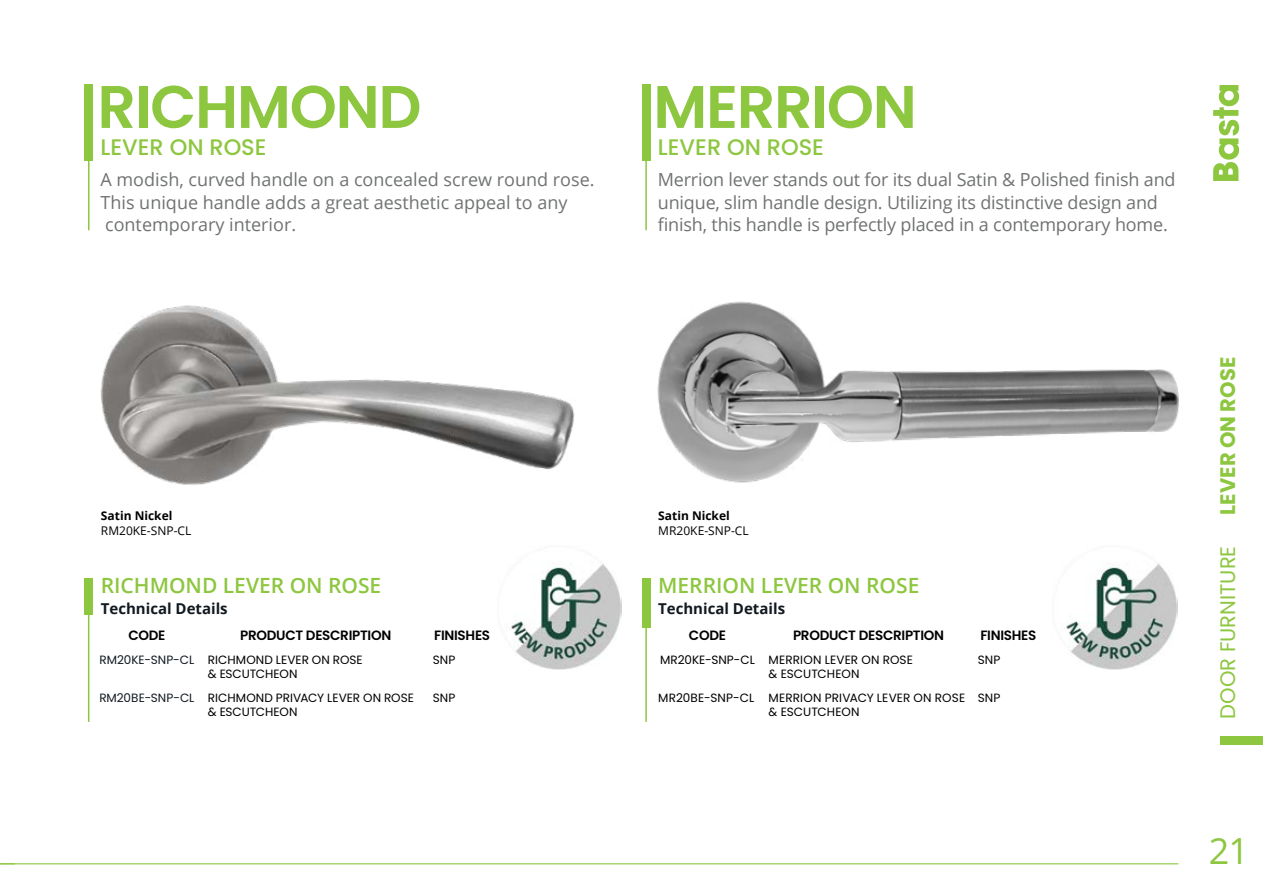
<style>
.page{position:relative;width:1263px;height:893px;background:#fff}
.page>*{position:absolute;margin:0;border:0;box-sizing:border-box;transform-origin:0 0}
.t1{font:600 60px "Poppins";letter-spacing:-.02em;color:#8dc63f}
.t2{font:36px "Open Sans";color:#8dc63f}
.t3{font:500 22.5px "Poppins";color:#8dc63f}
.t4{font:600 21px "Open Sans";color:#8dc63f}
.t5{font:21px "Poppins";color:#8dc63f}
.t6{font:700 21px "Poppins";color:#8dc63f}
.t7{font:18px/22.5px "Open Sans";letter-spacing:-.01em;color:#707272}
.t8{font:700 15px "Open Sans";color:#111921}
.t9{font:600 13.5px "Poppins";letter-spacing:-.02em;color:#000}
.t10{font:12px/13.5px "Poppins";letter-spacing:.005em;color:#000}
.t11{font:12px "Open Sans";color:#000}
.t12{font:700 12px "Open Sans";color:#000}
.s1{color:#111921}
</style>
<div class="page">
<svg style="left:1213px;top:85px;width:26px;height:96px"></svg>
<div style="left:1220px;top:736px;width:43px;height:9px;background:#8dc63f"></div>
<hr style="left:0;top:863px;width:1178px;height:1px;background:#8dc63f">
<svg style="left:0;top:863px;width:15px;height:1px"></svg>
<div style="left:84px;top:85px;width:9px;height:76px;background:#8dc63f"></div>
<hr style="left:88px;top:104px;width:1px;height:126px;background:#8dc63f">
<img style="left:100px;top:305px;width:475px;height:180px">
<div style="left:642px;top:85px;width:8px;height:76px;background:#8dc63f"></div>
<hr style="left:645px;top:104px;width:2px;height:126px;background:#8dc63f">
<img style="left:657px;top:301px;width:522px;height:182px">
<div style="left:84px;top:578px;width:9px;height:37px;background:#8dc63f"></div>
<hr style="left:88px;top:606px;width:1px;height:116px;background:#8dc63f">
<div style="left:642px;top:578px;width:8px;height:50px;background:#8dc63f"></div>
<hr style="left:645px;top:606px;width:2px;height:116px;background:#8dc63f">
<img style="left:507px;top:563px;width:114px;height:106px">
<img style="left:1062px;top:563px;width:115px;height:106px">
<h1 class="t1" style="left:97px;top:72px;width:325px">RICHMOND</h1>
<p class="t3" style="left:100px;top:134px;width:168px">LEVER ON ROSE</p>
<p class="t7" style="left:100px;top:168px;width:496px">A modish, curved handle on a concealed screw round rose.<br>This unique handle adds a great aesthetic appeal to any contemporary interior.</p>
<p class="t12" style="left:101px;top:507px;width:73px">Satin Nickel</p>
<p class="t11" style="left:101px;top:522px;width:92px">RM20KE-SNP-CL</p>
<p class="t4" style="left:101px;top:571px;width:282px">RICHMOND LEVER ON ROSE</p>
<p class="t8" style="left:101px;top:598px;width:128px">Technical Details</p>
<p class="t9" style="left:128px;top:627px;width:39px">CODE</p>
<p class="t9" style="left:240px;top:627px;width:153px">PRODUCT DESCRIPTION</p>
<p class="t9" style="left:434px;top:627px;width:57px">FINISHES</p>
<p class="t10" style="left:208px;top:653px;width:156px;text-indent:-108px"><span class="s1">RM20KE-SNP-CL</span> RICHMOND LEVER ON ROSE &amp; ESCUTCHEON</p>
<p class="t10" style="left:433px;top:653px;width:24px">SNP</p>
<p class="t10" style="left:208px;top:691px;width:208px;text-indent:-109px"><span class="s1">RM20BE-SNP-CL</span> RICHMOND PRIVACY LEVER ON ROSE &amp; ESCUTCHEON</p>
<p class="t10" style="left:433px;top:691px;width:24px">SNP</p>
<h1 class="t1" style="left:653px;top:72px;width:265px">MERRION</h1>
<p class="t3" style="left:658px;top:134px;width:168px">LEVER ON ROSE</p>
<p class="t7" style="left:658px;top:168px;width:519px">Merrion lever stands out for its dual Satin &amp; Polished finish and unique, slim handle design. Utilizing its distinctive design and finish, this handle is perfectly placed in a contemporary home.</p>
<p class="t12" style="left:658px;top:507px;width:73px">Satin Nickel</p>
<p class="t11" style="left:658px;top:522px;width:92px">MR20KE-SNP-CL</p>
<p class="t4" style="left:658px;top:571px;width:263px">MERRION LEVER ON ROSE</p>
<p class="t8" style="left:658px;top:598px;width:128px">Technical Details</p>
<p class="t9" style="left:689px;top:627px;width:39px">CODE</p>
<p class="t9" style="left:793px;top:627px;width:153px">PRODUCT DESCRIPTION</p>
<p class="t9" style="left:980px;top:627px;width:57px">FINISHES</p>
<p class="t10" style="left:769px;top:653px;width:146px;text-indent:-109px">MR20KE-SNP-CL MERRION LEVER ON ROSE &amp; ESCUTCHEON</p>
<p class="t10" style="left:978px;top:653px;width:24px">SNP</p>
<p class="t10" style="left:658px;top:691px;width:308px;text-align:center">MR20BE-SNP-CL MERRION PRIVACY LEVER ON ROSE &amp; ESCUTCHEON</p>
<p class="t10" style="left:978px;top:691px;width:24px">SNP</p>
<p class="t6" style="left:1216px;top:515px;width:159px;rotate:-90deg">LEVER ON ROSE</p>
<p class="t5" style="left:1216px;top:719px;width:174px;rotate:-90deg">DOOR FURNITURE</p>
<h2 class="t2" style="left:1209px;top:826px;width:42px">21</h2>
</div>
